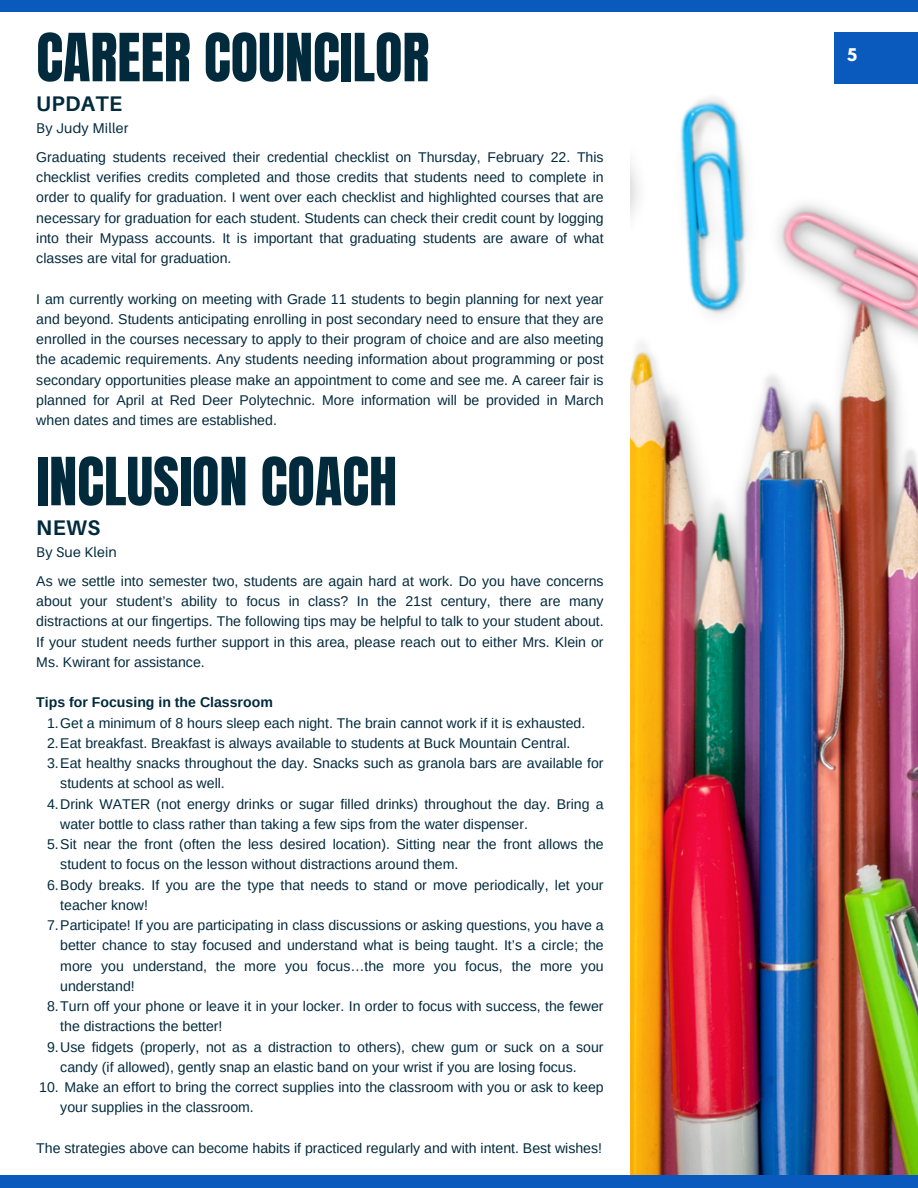
<style>
.page{position:relative;width:918px;height:1188px;background:#fff}
.page>*{position:absolute;margin:0;border:0;box-sizing:border-box;transform-origin:0 0}
.t1{font:56.4px "Anton";color:#022a3d}
.t2{font:700 21.15px "Aileron";letter-spacing:.015em;color:#022a3d}
.t3{font:700 15.45px "League Spartan";color:#fff}
.t4{font:14.1px/20.2px "Arimo";color:#022a3d}
.t5{font:700 14.1px "Arimo";color:#022a3d}
.t6{font:14.1px "Aileron";letter-spacing:.015em;color:#022a3d}
</style>
<div class="page">
<img style="left:630px;top:97px;width:288px;height:1078px">
<div style="left:0;top:0;width:918px;height:12px;background:#0a5abd"></div>
<div style="left:0;top:1175px;width:918px;height:13px;background:#0a5abd"></div>
<div style="left:834px;top:32px;width:84px;height:52px;background:#0a5abd"></div>
<p class="t1" style="left:36px;top:17px;width:395px">CAREER COUNCILOR</p>
<p class="t2" style="left:36px;top:91px;width:87px">UPDATE</p>
<p class="t6" style="left:36px;top:119px;width:94px">By Judy Miller</p>
<h1 class="t4" style="left:36px;top:147px;width:569px;text-align:justify">Graduating students received their credential checklist on Thursday, February 22. This checklist verifies credits completed and those credits that students need to complete in order to qualify for graduation. I went over each checklist and highlighted courses that are necessary for graduation for each student. Students can check their credit count by logging into their Mypass accounts. It is important that graduating students are aware of what classes are vital for graduation.</h1>
<h2 class="t4" style="left:36px;top:289px;width:569px;text-align:justify">I am currently working on meeting with Grade 11 students to begin planning for next year and beyond. Students anticipating enrolling in post secondary need to ensure that they are enrolled in the courses necessary to apply to their program of choice and are also meeting the academic requirements. Any students needing information about programming or post secondary opportunities please make an appointment to come and see me. A career fair is planned for April at Red Deer Polytechnic. More information will be provided in March when dates and times are established.</h2>
<p class="t1" style="left:36px;top:441px;width:362px">INCLUSION COACH</p>
<p class="t2" style="left:36px;top:515px;width:65px">NEWS</p>
<p class="t6" style="left:36px;top:543px;width:82px">By Sue Klein</p>
<h1 class="t4" style="left:36px;top:571px;width:569px;text-align:justify">As we settle into semester two, students are again hard at work. Do you have concerns about your student’s ability to focus in class? In the 21st century, there are many distractions at our fingertips. The following tips may be helpful to talk to your student about.<br>If your student needs further support in this area, please reach out to either Mrs. Klein or Ms. Kwirant for assistance.</h1>
<h2 class="t5" style="left:36px;top:695px;width:238px">Tips for Focusing in the Classroom</h2>
<p class="t4" style="left:47px;top:713px;width:540px">1.Get a minimum of 8 hours sleep each night. The brain cannot work if it is exhausted.</p>
<p class="t4" style="left:47px;top:733px;width:525px">2.Eat breakfast. Breakfast is always available to students at Buck Mountain Central.</p>
<h3 class="t4" style="left:60px;top:753px;width:545px;text-indent:-13px">3.Eat healthy snacks throughout the day. Snacks such as granola bars are available for students at school as well.</h3>
<p class="t4" style="left:60px;top:794px;width:545px;text-indent:-13px">4.Drink WATER (not energy drinks or sugar filled drinks) throughout the day. Bring a water bottle to class rather than taking a few sips from the water dispenser.</p>
<p class="t4" style="left:60px;top:834px;width:545px;text-indent:-13px">5.Sit near the front (often the less desired location). Sitting near the front allows the student to focus on the lesson without distractions around them.</p>
<p class="t4" style="left:60px;top:875px;width:545px;text-indent:-13px">6.Body breaks. If you are the type that needs to stand or move periodically, let your teacher know!</p>
<p class="t4" style="left:60px;top:915px;width:545px;text-align:justify;text-indent:-13px">7.Participate! If you are participating in class discussions or asking questions, you have a better chance to stay focused and understand what is being taught. It’s a circle; the more you understand, the more you focus…the more you focus, the more you understand!</p>
<p class="t4" style="left:60px;top:996px;width:545px;text-indent:-13px">8.Turn off your phone or leave it in your locker. In order to focus with success, the fewer the distractions the better!</p>
<p class="t4" style="left:60px;top:1037px;width:545px;text-indent:-13px">9.Use fidgets (properly, not as a distraction to others), chew gum or suck on a sour candy (if allowed), gently snap an elastic band on your wrist if you are losing focus.</p>
<p class="t4" style="left:60px;top:1077px;width:545px;text-indent:-21px">10. Make an effort to bring the correct supplies into the classroom with you or ask to keep your supplies in the classroom.</p>
<p class="t4" style="left:36px;top:1138px;width:567px">The strategies above can become habits if practiced regularly and with intent. Best wishes!</p>
<p class="t3" style="left:847px;top:47px;width:11px">5</p>
</div>
